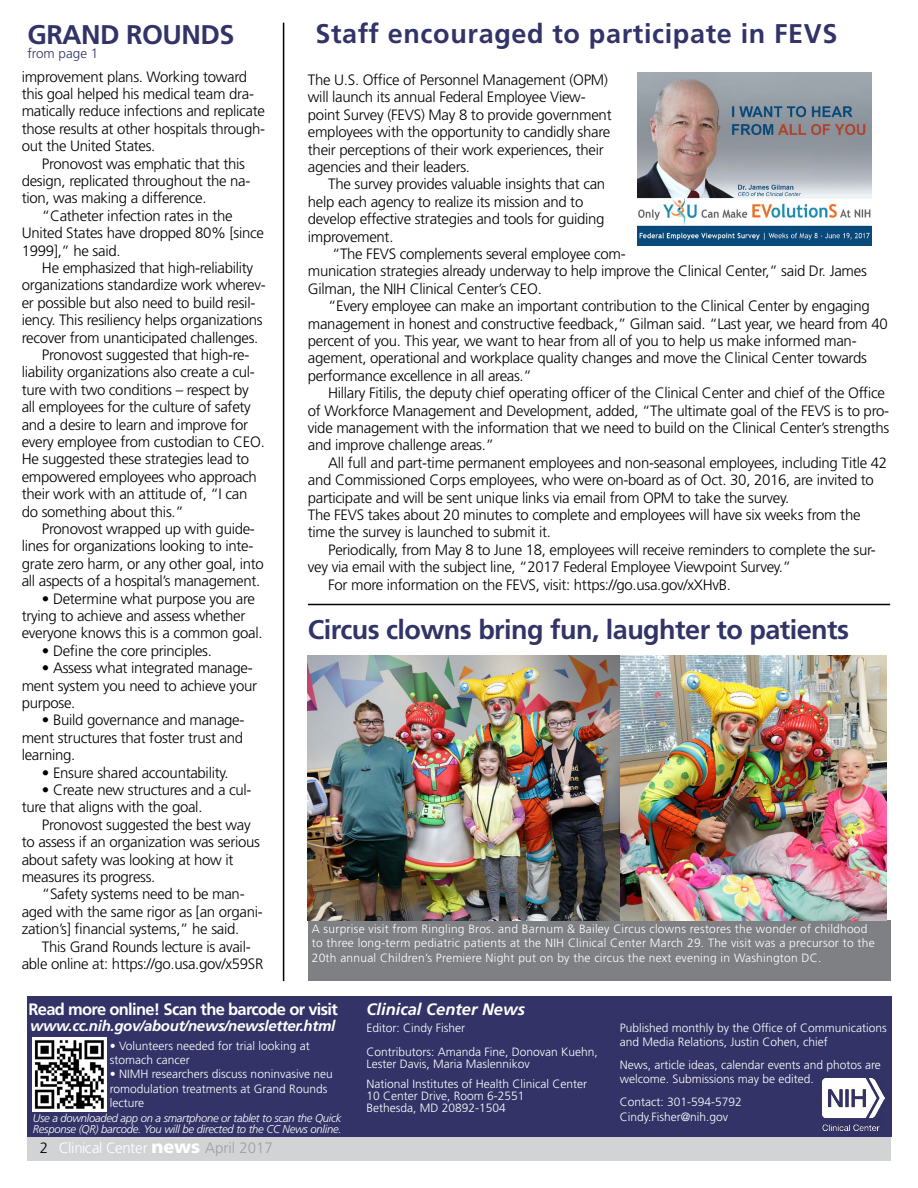
<style>
.page{position:relative;width:918px;height:1188px;background:#fff}
.page>*{position:absolute;margin:0;border:0;box-sizing:border-box;transform-origin:0 0}
.t1{font:700 27px "Frutiger LT Std";letter-spacing:-.02em;color:#323468}
.t2{font:700 27px "Frutiger LT Std";letter-spacing:.025em;color:#323468}
.t3{font:700 16.5px "Frutiger LT Std";letter-spacing:-.04em;color:#fff}
.t4{font:italic 700 16.5px "Frutiger LT Std";color:#fff}
.t5{font:300 15px/17.4px "Frutiger LT Std";letter-spacing:-.02em;color:#000}
.t6{font:italic 700 15px "Frutiger LT Std";letter-spacing:-.02em;color:#fff}
.t7{font:300 15px "Frutiger LT Std";color:#fff}
.t8{font:300 13.5px "Frutiger LT Std";color:#323468}
.t9{font:300 12px/14.4px "Frutiger LT Std";color:#fff}
.t10{font:300 12px/14.4px "Frutiger LT Std";letter-spacing:.02em;color:#fff}
.t11{font:italic 300 11.25px/10.5px "Frutiger LT Std";letter-spacing:-.025em;color:#fff}
.s1{font-weight:900;font-size:18px}
.s2{color:#9d9fa2}
</style>
<div class="page">
<div style="left:27px;top:1134px;width:864px;height:27px;background:#d1d3d4"></div>
<div style="left:27px;top:996px;width:864px;height:140px;background:#333367"></div>
<div style="left:308px;top:920px;width:582px;height:61px;background:#7e8083"></div>
<hr style="left:283px;top:23px;width:1px;height:958px;background:#000">
<hr style="left:308px;top:604px;width:582px;height:1px;background:#000">
<img style="left:637px;top:73px;width:235px;height:172px">
<img style="left:308px;top:656px;width:312px;height:264px">
<img style="left:620px;top:656px;width:266px;height:264px">
<img style="left:33px;top:1038px;width:73px;height:74px">
<img style="left:823px;top:1079px;width:61px;height:51px">
<h2 class="t2" style="left:315px;top:18px;width:524px">Staff encouraged to participate in FEVS</h2>
<p class="t5" style="left:308px;top:71px;width:305px">The U.S. Office of Personnel Management (OPM) will launch its annual Federal Employee View&shy;point Survey (FEVS) May 8 to provide government employees with the opportunity to candidly share their perceptions of their work experiences, their agencies and their leaders.</p>
<p class="t5" style="left:308px;top:176px;width:299px;text-indent:20px">The survey provides valuable insights that can help each agency to realize its mission and to develop effective strategies and tools for guiding improvement.</p>
<p class="t5" style="left:308px;top:245px;width:560px;text-indent:24px">“The FEVS complements several employee com-<br>munication strategies already underway to help improve the Clinical Center,” said Dr. James<br>Gilman, the NIH Clinical Center’s CEO.</p>
<p class="t5" style="left:308px;top:297px;width:581px;text-indent:20px">“Every employee can make an important contribution to the Clinical Center by engaging management in honest and constructive feedback,” Gilman said. “Last year, we heard from 40 percent of you. This year, we want to hear from all of you to help us make informed man&shy;agement, operational and workplace quality changes and move the Clinical Center towards performance excellence in all areas.”</p>
<p class="t5" style="left:308px;top:384px;width:583px;text-indent:20px">Hillary Fitilis, the deputy chief operating officer of the Clinical Center and chief of the Office of Workforce Management and Development, added, “The ultimate goal of the FEVS is to pro&shy;vide management with the information that we need to build on the Clinical Center’s strengths and improve challenge areas.”</p>
<p class="t5" style="left:308px;top:454px;width:581px;text-indent:20px">All full and part-time permanent employees and non-seasonal employees, including Title 42 and Commissioned Corps employees, who were on-board as of Oct. 30, 2016, are invited to participate and will be sent unique links via email from OPM to take the survey.<br>The FEVS takes about 20 minutes to complete and employees will have six weeks from the time the survey is launched to submit it.</p>
<p class="t5" style="left:308px;top:541px;width:570px;text-indent:20px">Periodically, from May 8 to June 18, employees will receive reminders to complete the sur&shy;vey via email with the subject line, “2017 Federal Employee Viewpoint Survey.”</p>
<p class="t5" style="left:328px;top:576px;width:404px">For more information on the FEVS, visit: https://go.usa.gov/xXHvB.</p>
<h2 class="t1" style="left:308px;top:613px;width:543px">Circus clowns bring fun, laughter to patients</h2>
<h2 class="t1" style="left:27px;top:19px;width:209px">GRAND ROUNDS</h2>
<p class="t8" style="left:27px;top:46px;width:73px">from page 1</p>
<p class="t5" style="left:22px;top:68px;width:245px">improvement plans. Working toward this goal helped his medical team dra&shy;matically reduce infections and replicate those results at other hospitals through&shy;out the United States.</p>
<p class="t5" style="left:22px;top:155px;width:230px;text-indent:20px">Pronovost was emphatic that this design, replicated throughout the na&shy;tion, was making a difference.</p>
<p class="t5" style="left:22px;top:207px;width:244px;text-indent:20px">“Catheter infection rates in the<br>United States have dropped 80% [since<br>1999],” he said.</p>
<p class="t5" style="left:22px;top:259px;width:245px;text-indent:20px">He emphasized that high-reliability organizations standardize work wherev&shy;er possible but also need to build resil&shy;iency. This resiliency helps organizations recover from unanticipated challenges.</p>
<p class="t5" style="left:22px;top:346px;width:245px;text-indent:20px">Pronovost suggested that high-re&shy;liability organizations also create a cul&shy;ture with two conditions – respect by all employees for the culture of safety and a desire to learn and improve for every employee from custodian to CEO.<br>He suggested these strategies lead to empowered employees who approach their work with an attitude of, “I can do something about this.”</p>
<p class="t5" style="left:22px;top:520px;width:244px;text-indent:20px">Pronovost wrapped up with guide&shy;lines for organizations looking to inte&shy;grate zero harm, or any other goal, into all aspects of a hospital’s management.</p>
<p class="t5" style="left:22px;top:590px;width:242px;text-indent:20px">• Determine what purpose you are trying to achieve and assess whether everyone knows this is a common goal.</p>
<p class="t5" style="left:42px;top:642px;width:171px">• Define the core principles.</p>
<p class="t5" style="left:22px;top:659px;width:237px;text-indent:20px">• Assess what integrated manage&shy;ment system you need to achieve your purpose.</p>
<p class="t5" style="left:22px;top:712px;width:224px;text-align:justify;text-indent:20px">• Build governance and manage&shy;ment structures that foster trust and learning.</p>
<p class="t5" style="left:42px;top:764px;width:188px">• Ensure shared accountability.</p>
<p class="t5" style="left:22px;top:781px;width:231px;text-indent:20px">• Create new structures and a cul&shy;ture that aligns with the goal.</p>
<p class="t5" style="left:22px;top:816px;width:240px;text-indent:20px">Pronovost suggested the best way to assess if an organization was serious about safety was looking at how it measures its progress.</p>
<p class="t5" style="left:22px;top:886px;width:243px;text-indent:20px">“Safety systems need to be man&shy;aged with the same rigor as [an organi&shy;zation’s] financial systems,” he said.</p>
<p class="t5" style="left:22px;top:938px;width:243px;text-align:center">This Grand Rounds lecture is avail-<br>able online at: https://go.usa.gov/x59SR</p>
<p class="t10" style="left:312px;top:922px;width:564px">A surprise visit from Ringling Bros. and Barnum &amp; Bailey Circus clowns restores the wonder of childhood to three long-term pediatric patients at the NIH Clinical Center March 29. The visit was a precursor to the<br>20th annual Children’s Premiere Night put on by the circus the next evening in Washington DC.</p>
<h3 class="t3" style="left:28px;top:999px;width:311px">Read more online! Scan the barcode or visit</h3>
<h4 class="t6" style="left:30px;top:1017px;width:307px">www.cc.nih.gov/about/news/newsletter.html</h4>
<p class="t9" style="left:110px;top:1038px;width:202px">• Volunteers needed for trial looking at stomach cancer</p>
<p class="t9" style="left:110px;top:1067px;width:224px">• NIMH researchers discuss noninvasive neu romodulation treatments at Grand Rounds lecture</p>
<p class="t11" style="left:33px;top:1113px;width:310px">Use a downloaded app on a smartphone or tablet to scan the Quick<br>Response (QR) barcode. You will be directed to the CC News online.</p>
<h4 class="t4" style="left:367px;top:1000px;width:160px">Clinical Center News</h4>
<p class="t9" style="left:367px;top:1020px;width:100px">Editor: Cindy Fisher</p>
<p class="t9" style="left:367px;top:1046px;width:233px;line-height:12px">Contributors: Amanda Fine, Donovan Kuehn,<br>Lester Davis, Maria Maslennikov</p>
<p class="t9" style="left:367px;top:1078px;width:222px;line-height:12px">National Institutes of Health Clinical Center<br>10 Center Drive, Room 6-2551<br>Bethesda, MD 20892-1504</p>
<p class="t9" style="left:620px;top:1020px;width:269px">Published monthly by the Office of Communications and Media Relations, Justin Cohen, chief</p>
<p class="t9" style="left:620px;top:1058px;width:263px">News, article ideas, calendar events and photos are</p>
<p class="t9" style="left:620px;top:1072px;width:196px">welcome. Submissions may be edited.</p>
<p class="t9" style="left:620px;top:1095px;width:124px">Contact: 301-594-5792<br>Cindy.Fisher@nih.gov</p>
<p class="t5" style="left:40px;top:1139px;width:10px">2</p>
<p class="t7" style="left:59px;top:1139px;width:215px">Clinical Center <span class="s1">news</span> <span class="s2">April 2017</span></p>
</div>
